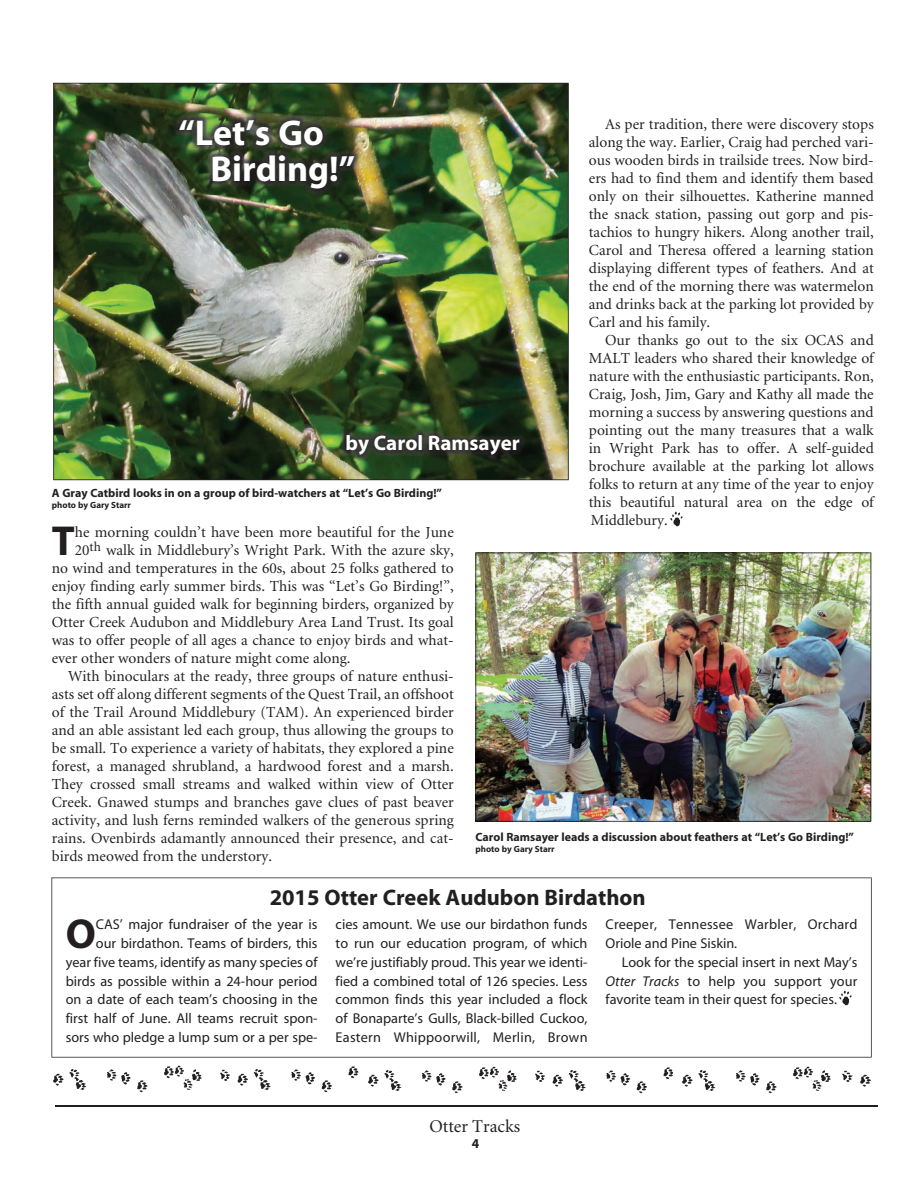
<style>
.page{position:relative;width:918px;height:1188px;background:#fff}
.page>*{position:absolute;margin:0;border:0;box-sizing:border-box;transform-origin:0 0}
.t1{font:700 42.15px "Myriad";color:#231f20}
.t2{font:700 42px "Myriad";color:#231f20}
.t3{font:700 36px/36px "Myriad";color:#fff}
.t4{font:700 22.5px "Myriad";color:#231f20}
.t5{font:700 21px "Myriad";color:#fff}
.t6{font:18px "Minion";color:#231f20}
.t7{font:15.3px/18px "Minion";color:#231f20;text-align:justify}
.t8{font:14.25px/18.8px "Myriad";color:#231f20;text-align:justify}
.t9{font:700 13.5px "Myriad";color:#231f20}
.t10{font:700 12px "Myriad";color:#231f20}
.t11{font:700 9px "Myriad";color:#231f20}
.s1{font-style:italic}
</style>
<div class="page">
<hr style="left:55px;top:1106px;width:823px;height:1px;background:#231f20">
<img style="left:53px;top:1065px;width:149px;height:27px">
<img style="left:368px;top:1067px;width:149px;height:27px">
<img style="left:682px;top:1067px;width:149px;height:27px">
<img style="left:220px;top:1066px;width:138px;height:26px">
<img style="left:535px;top:1067px;width:138px;height:27px">
<img style="left:842px;top:1070px;width:29px;height:17px">
<img style="left:670px;top:511px;width:13px;height:15px">
<img style="left:53px;top:83px;width:516px;height:397px">
<img style="left:475px;top:553px;width:396px;height:269px">
<svg style="left:51px;top:877px;width:821px;height:181px"></svg>
<img style="left:174px;top:114px;width:187px;height:80px">
<img style="left:341px;top:429px;width:185px;height:31px">
<p class="t7" style="left:589px;top:116px;width:286px;text-indent:16px">As per tradition, there were discovery stops along the way. Earlier, Craig had perched vari&shy;ous wooden birds in trailside trees. Now bird&shy;ers had to find them and identify them based only on their silhouettes. Katherine manned the snack station, passing out gorp and pis&shy;tachios to hungry hikers. Along another trail, Carol and Theresa offered a learning station displaying different types of feathers. And at the end of the morning there was watermelon and drinks back at the parking lot provided by Carl and his family.</p>
<p class="t7" style="left:589px;top:332px;width:286px;text-indent:16px">Our thanks go out to the six OCAS and MALT leaders who shared their knowledge of nature with the enthusiastic participants. Ron, Craig, Josh, Jim, Gary and Kathy all made the morning a success by answering questions and pointing out the many treasures that a walk in Wright Park has to offer. A self-guided brochure available at the parking lot allows folks to return at any time of the year to enjoy this beautiful natural area on the edge of Middlebury.</p>
<h3 class="t3" style="left:210px;top:116px;width:146px;text-indent:-32px">“Let’s Go<br>Birding!”</h3>
<h3 class="t5" style="left:346px;top:432px;width:176px">by Carol Ramsayer</h3>
<p class="t10" style="left:52px;top:487px;width:392px">A Gray Catbird looks in on a group of bird-watchers at “Let’s Go Birding!”</p>
<p class="t11" style="left:52px;top:500px;width:81px">photo by Gary Starr</p>
<h1 class="t1" style="left:52px;top:519px;width:25px">T</h1>
<p class="t7" style="left:75px;top:524px;width:380px">he morning couldn’t have been more beautiful for the June</p>
<p class="t7" style="left:75px;top:542px;width:380px">20<sup>th</sup> walk in Middlebury’s Wright Park. With the azure sky,</p>
<p class="t7" style="left:52px;top:560px;width:403px">no wind and temperatures in the 60s, about 25 folks gathered to</p>
<p class="t7" style="left:52px;top:578px;width:403px">enjoy finding early summer birds. This was “Let’s Go Birding!”,</p>
<p class="t7" style="left:52px;top:596px;width:403px">the fifth annual guided walk for beginning birders, organized by</p>
<p class="t7" style="left:52px;top:614px;width:403px">Otter Creek Audubon and Middlebury Area Land Trust. Its goal</p>
<p class="t7" style="left:52px;top:632px;width:404px">was to offer people of all ages a chance to enjoy birds and what-</p>
<p class="t7" style="left:52px;top:650px;width:300px">ever other wonders of nature might come along.</p>
<p class="t7" style="left:68px;top:668px;width:387px">With binoculars at the ready, three groups of nature enthusi-</p>
<p class="t7" style="left:52px;top:686px;width:404px">asts set off along different segments of the Quest Trail, an offshoot</p>
<p class="t7" style="left:52px;top:704px;width:403px">of the Trail Around Middlebury (TAM). An experienced birder</p>
<p class="t7" style="left:52px;top:722px;width:403px">and an able assistant led each group, thus allowing the groups to</p>
<p class="t7" style="left:52px;top:740px;width:404px">be small. To experience a variety of habitats, they explored a pine</p>
<p class="t7" style="left:52px;top:758px;width:403px">forest, a managed shrubland, a hardwood forest and a marsh.</p>
<p class="t7" style="left:52px;top:776px;width:404px">They crossed small streams and walked within view of Otter</p>
<p class="t7" style="left:52px;top:794px;width:403px">Creek. Gnawed stumps and branches gave clues of past beaver</p>
<p class="t7" style="left:52px;top:812px;width:404px">activity, and lush ferns reminded walkers of the generous spring</p>
<p class="t7" style="left:52px;top:830px;width:403px">rains. Ovenbirds adamantly announced their presence, and cat-</p>
<p class="t7" style="left:52px;top:848px;width:222px">birds meowed from the understory.</p>
<p class="t10" style="left:475px;top:831px;width:380px">Carol Ramsayer leads a discussion about feathers at “Let’s Go Birding!”</p>
<p class="t11" style="left:475px;top:844px;width:81px">photo by Gary Starr</p>
<h3 class="t4" style="left:270px;top:885px;width:378px">2015 Otter Creek Audubon Birdathon</h3>
<p class="t8" style="left:66px;top:916px;width:253px;text-align:right">CAS’ major fundraiser of the year is<br>our birdathon. Teams of birders, this<br>year five teams, identify as many species of birds as possible within a 24-hour period on a date of each team’s choosing in the first half of June. All teams recruit spon&shy;sors who pledge a lump sum or a per spe-</p>
<p class="t8" style="left:336px;top:916px;width:253px">cies amount. We use our birdathon funds to run our education program, of which we’re justifiably proud. This year we identi&shy;fied a combined total of 126 species. Less common finds this year included a flock of Bonaparte’s Gulls, Black-billed Cuckoo, Eastern Whippoorwill, Merlin, Brown</p>
<p class="t8" style="left:606px;top:916px;width:254px">Creeper, Tennessee Warbler, Orchard<br>Oriole and Pine Siskin.</p>
<h2 class="t2" style="left:66px;top:912px;width:32px">O</h2>
<p class="t8" style="left:606px;top:953px;width:253px;text-indent:16px">Look for the special insert in next May’s <span class="s1">Otter Tracks</span> to help you support your favorite team in their quest for species.</p>
<p class="t6" style="left:429px;top:1118px;width:92px">Otter Tracks</p>
<p class="t9" style="left:472px;top:1137px;width:9px">4</p>
</div>
